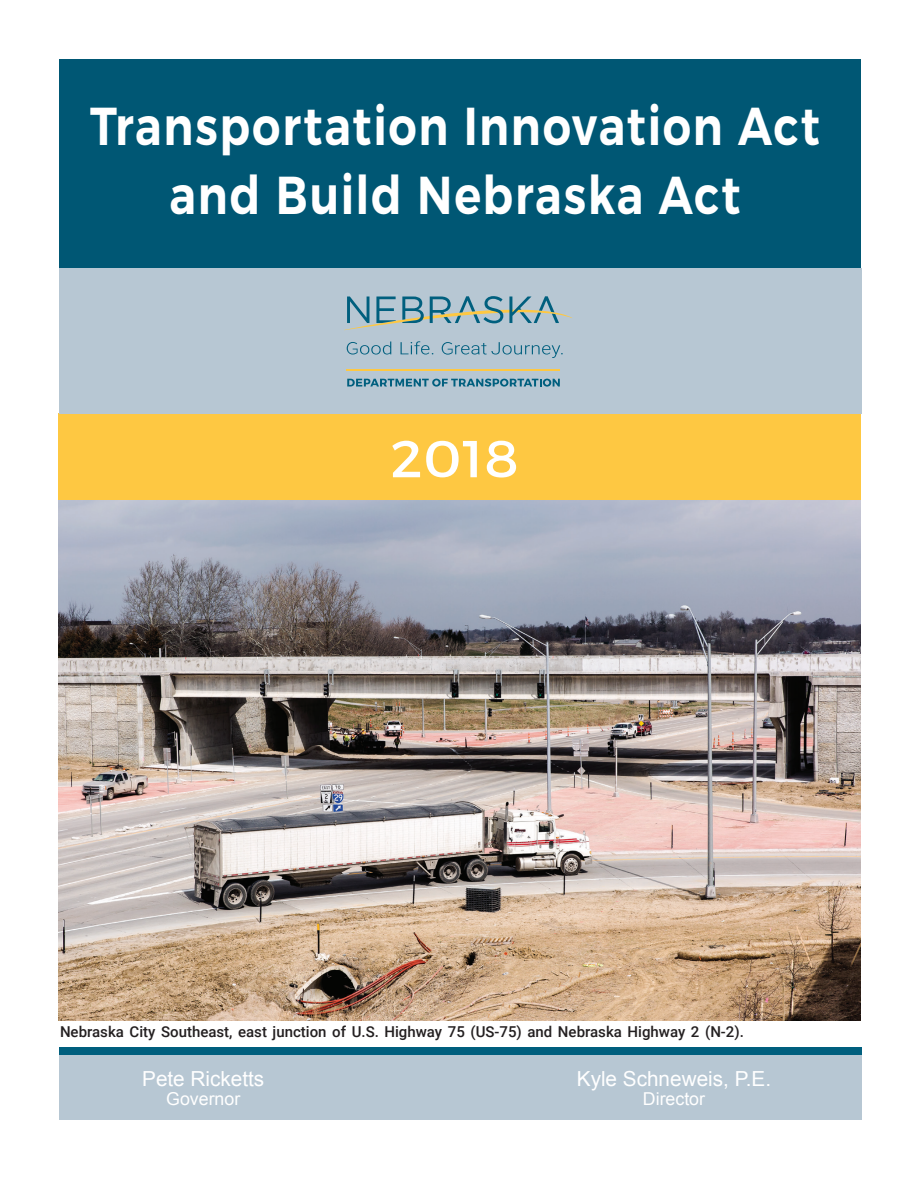
<style>
.page{position:relative;width:918px;height:1188px;background:#fff}
.page>*{position:absolute;margin:0;border:0;box-sizing:border-box;transform-origin:0 0}
.t1{font:600 53.25px/69.6px "Montserrat";letter-spacing:.035em;color:#fff;text-align:center;scale:.84 1}
.t2{font:51.9px "Montserrat";color:#fff;scale:1.05 1}
.t3{font:20.7px "Arial";color:#fff}
.t4{font:17.7px "Arial";color:#fff}
.t5{font:500 15px "Roboto";color:#231f20}
</style>
<div class="page">
<div style="left:59px;top:414px;width:802px;height:87px;background:#fec842"></div>
<div style="left:59px;top:1051px;width:802px;height:69px;background:#b7c7d3"></div>
<div style="left:59px;top:59px;width:802px;height:210px;background:#005774"></div>
<div style="left:59px;top:1047px;width:802px;height:7px;background:#005f7e"></div>
<div style="left:59px;top:268px;width:802px;height:146px;background:#b7c7d3"></div>
<img style="left:59px;top:501px;width:801px;height:519px">
<svg style="left:347px;top:379px;width:213px;height:8px"></svg>
<svg style="left:401px;top:341px;width:32px;height:14px"></svg>
<svg style="left:344px;top:296px;width:228px;height:34px"></svg>
<hr style="left:347px;top:370px;width:213px;height:1px;background:#fec842">
<svg style="left:347px;top:342px;width:44px;height:13px"></svg>
<svg style="left:442px;top:342px;width:121px;height:16px"></svg>
<h1 class="t1" style="left:90px;top:91px;width:870px">Transportation Innovation Act and Build Nebraska Act</h1>
<h2 class="t2" style="left:390px;top:427px;width:123px">2018</h2>
<p class="t5" style="left:60px;top:1021px;width:685px">Nebraska City Southeast, east junction of U.S. Highway 75 (US-75) and Nebraska Highway 2 (N-2).</p>
<h3 class="t3" style="left:142px;top:1065px;width:124px">Pete Ricketts</h3>
<p class="t4" style="left:166px;top:1088px;width:76px">Governor</p>
<h3 class="t3" style="left:577px;top:1065px;width:196px">Kyle Schneweis, P.E.</h3>
<p class="t4" style="left:643px;top:1088px;width:64px">Director</p>
</div>
